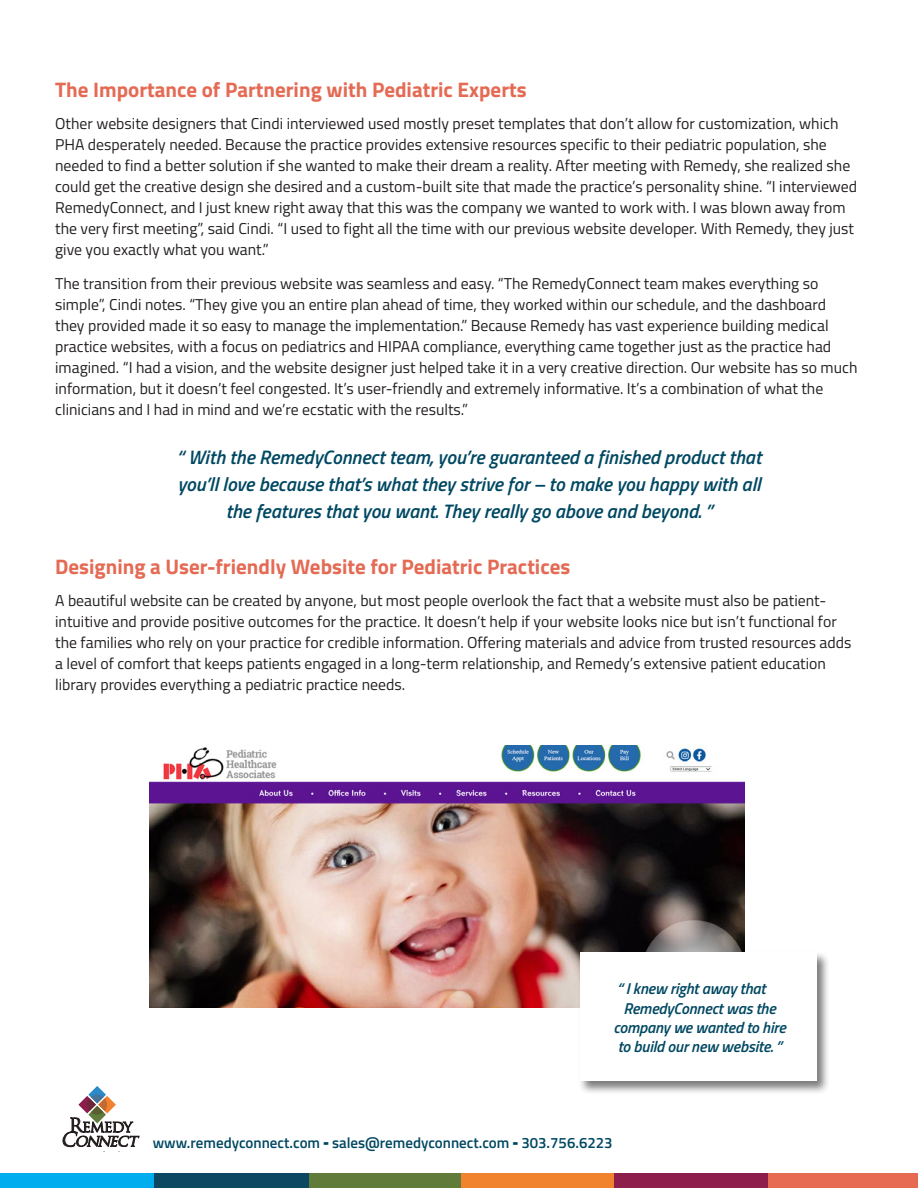
<style>
.page{position:relative;width:918px;height:1188px;background:#fff}
.page>*{position:absolute;margin:0;border:0;box-sizing:border-box;transform-origin:0 0}
.t1{font:700 21px "Titillium Web";color:#e56a54}
.t2{font:italic 600 19.5px/27px "Titillium Web";color:#004862;text-align:center}
.t3{font:15.75px/21px "Titillium Web";color:#231f20}
.t4{font:italic 600 15.75px "Titillium Web";letter-spacing:-.01em;color:#004862}
.t5{font:600 15px "Titillium Web";color:#004862}
</style>
<div class="page">
<img style="left:150px;top:746px;width:595px;height:262px">
<div style="left:578px;top:951px;width:253px;height:144px;background:#4f4f4f;opacity:.75"></div>
<div style="left:580px;top:952px;width:236px;height:129px;background:#fff"></div>
<svg style="left:63px;top:1086px;width:76px;height:61px"></svg>
<div style="left:0;top:1174px;width:154px;height:14px;background:#00aeef"></div>
<div style="left:308px;top:1174px;width:153px;height:14px;background:#617c3a"></div>
<div style="left:461px;top:1174px;width:154px;height:14px;background:#f1822e"></div>
<div style="left:615px;top:1174px;width:153px;height:14px;background:#8e1e4c"></div>
<div style="left:768px;top:1174px;width:150px;height:14px;background:#e76a53"></div>
<div style="left:154px;top:1174px;width:155px;height:14px;background:#0c4861"></div>
<p class="t1" style="left:55px;top:73px;width:473px">The Importance of Partnering with Pediatric Experts</p>
<p class="t3" style="left:55px;top:112px;width:803px">Other website designers that Cindi interviewed used mostly preset templates that don’t allow for customization, which PHA desperately needed. Because the practice provides extensive resources specific to their pediatric population, she needed to find a better solution if she wanted to make their dream a reality. After meeting with Remedy, she realized she could get the creative design she desired and a custom-built site that made the practice’s personality shine. “I interviewed RemedyConnect, and I just knew right away that this was the company we wanted to work with. I was blown away from the very first meeting”, said Cindi. “I used to fight all the time with our previous website developer. With Remedy, they just give you exactly what you want.”</p>
<p class="t3" style="left:55px;top:272px;width:804px">The transition from their previous website was seamless and easy. “The RemedyConnect team makes everything so simple”, Cindi notes. “They give you an entire plan ahead of time, they worked within our schedule, and the dashboard they provided made it so easy to manage the implementation.” Because Remedy has vast experience building medical practice websites, with a focus on pediatrics and HIPAA compliance, everything came together just as the practice had imagined. “I had a vision, and the website designer just helped take it in a very creative direction. Our website has so much information, but it doesn’t feel congested. It’s user-friendly and extremely informative. It’s a combination of what the clinicians and I had in mind and we’re ecstatic with the results.”</p>
<p class="t2" style="left:177px;top:442px;width:586px">“ With the RemedyConnect team, you’re guaranteed a finished product that you’ll love because that’s what they strive for – to make you happy with all the features that you want. They really go above and beyond. ”</p>
<p class="t1" style="left:55px;top:551px;width:517px">Designing a User-friendly Website for Pediatric Practices</p>
<p class="t3" style="left:55px;top:589px;width:798px">A beautiful website can be created by anyone, but most people overlook the fact that a website must also be patient&shy;intuitive and provide positive outcomes for the practice. It doesn’t help if your website looks nice but isn’t functional for the families who rely on your practice for credible information. Offering materials and advice from trusted resources adds a level of comfort that keeps patients engaged in a long-term relationship, and Remedy’s extensive patient education library provides everything a pediatric practice needs.</p>
<p class="t4" style="left:617px;top:977px;width:150px">“ I knew right away that</p>
<p class="t4" style="left:623px;top:996px;width:154px">RemedyConnect was the</p>
<p class="t4" style="left:613px;top:1015px;width:174px">company we wanted to hire</p>
<p class="t4" style="left:618px;top:1035px;width:165px">to build our new website. ”</p>
<p class="t5" style="left:153px;top:1132px;width:461px">www.remedyconnect.com sales@remedyconnect.com 303.756.6223</p>
</div>
